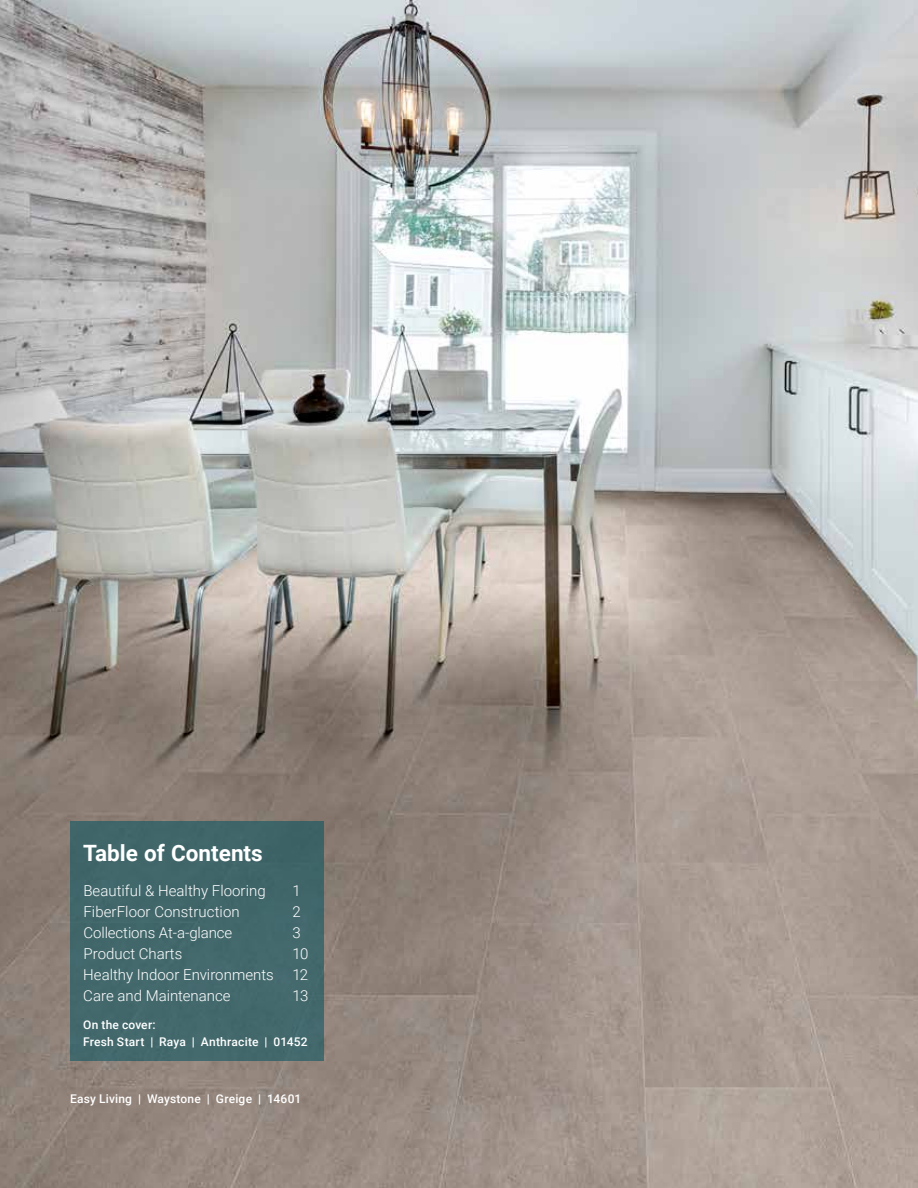
<style>
.page{position:relative;width:918px;height:1188px;background:#fff}
.page>*{position:absolute;margin:0;border:0;box-sizing:border-box;transform-origin:0 0}
.t1{font:700 22.5px "Roboto";color:#fff}
.t2{font:300 15px/21px "Roboto";color:#fff}
.t3{font:500 12px/16.5px "Roboto";letter-spacing:.015em;color:#fff}
</style>
<div class="page">
<img style="left:0;top:0;width:918px;height:1188px">
<div style="left:70px;top:822px;width:254px;height:239px;background:#42686b"></div>
<h1 class="t1" style="left:83px;top:837px;width:181px">Table of Contents</h1>
<p class="t2" style="left:83px;top:879px;width:184px">Beautiful &amp; Healthy Flooring<br>FiberFloor Construction<br>Collections At-a-glance<br>Product Charts</p>
<p class="t2" style="left:293px;top:879px;width:17px">1<br>2<br>3<br>10</p>
<p class="t2" style="left:83px;top:963px;width:192px">Healthy Indoor Environments</p>
<p class="t2" style="left:293px;top:963px;width:17px">12</p>
<p class="t2" style="left:83px;top:984px;width:149px">Care and Maintenance</p>
<p class="t2" style="left:293px;top:984px;width:17px">13</p>
<p class="t3" style="left:83px;top:1016px;width:226px">On the cover:<br>Fresh Start | Raya | Anthracite | 01452</p>
<p class="t3" style="left:70px;top:1090px;width:233px">Easy Living | Waystone | Greige | 14601</p>
</div>
